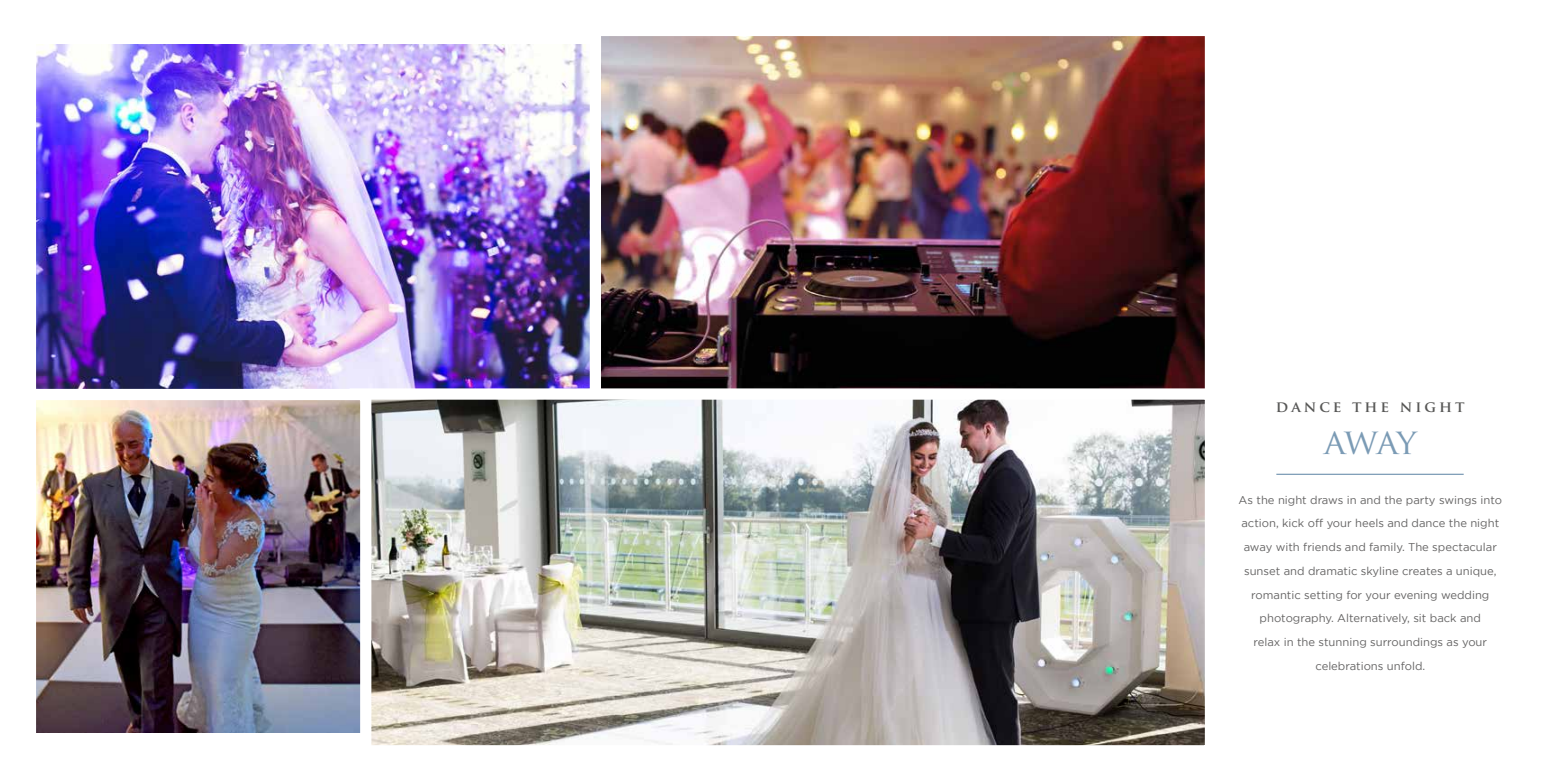
<style>
.page{position:relative;width:1560px;height:780px;background:#fff}
.page>*{position:absolute;margin:0;border:0;box-sizing:border-box;transform-origin:0 0}
.t1{font:35px "Trajan Pro";color:#7b9bb5}
.t2{font:700 15px "Trajan Pro";letter-spacing:.2em;color:#575756}
.t3{font:11.25px/23.8px "Gotham";color:#646363;text-align:center}
</style>
<div class="page">
<hr style="left:1276px;top:473px;width:187px;height:2px;background:#7b9bb5">
<img style="left:37px;top:44px;width:552px;height:345px">
<img style="left:601px;top:37px;width:602px;height:351px">
<img style="left:371px;top:400px;width:832px;height:344px">
<div style="left:349px;top:388px;width:866px;height:368px;border:11px solid #fff"></div>
<div style="left:30px;top:394px;width:336px;height:356px;background:#fff"></div>
<img style="left:37px;top:401px;width:322px;height:331px">
<h2 class="t2" style="left:1275px;top:397px;width:190px">DANCE THE NIGHT</h2>
<h1 class="t1" style="left:1323px;top:419px;width:94px">AWAY</h1>
<p class="t3" style="left:1238px;top:487px;width:265px">As the night draws in and the party swings into action, kick off your heels and dance the night away with friends and family. The spectacular sunset and dramatic skyline creates a unique, romantic setting for your evening wedding photography. Alternatively, sit back and<br>relax in the stunning surroundings as your celebrations unfold.</p>
</div>
